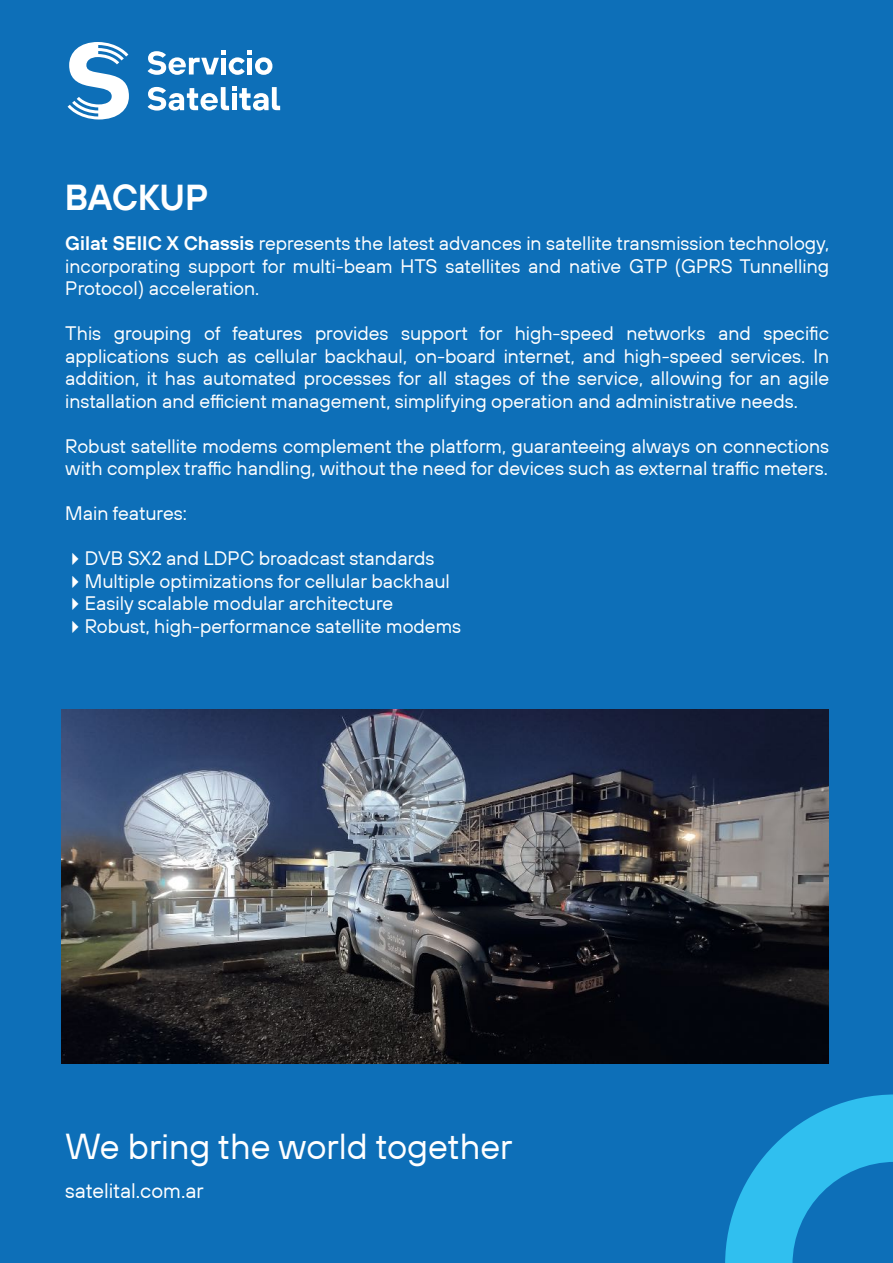
<style>
.page{position:relative;width:893px;height:1263px;background:#0d6fb8}
.page>*{position:absolute;margin:0;border:0;box-sizing:border-box;transform-origin:0 0}
.t1{font:36px "TT Hoves";color:#fff}
.t2{font:600 36px "TT Hoves";color:#fff}
.t3{font:21px "TT Hoves";color:#fff}
.t4{font:19.5px/22.5px "TT Hoves";color:#fff;text-align:justify}
.s1{font-weight:600}
</style>
<div class="page">
<svg style="left:725px;top:1094px;width:168px;height:169px"></svg>
<svg style="left:148px;top:87px;width:132px;height:24px"></svg>
<svg style="left:148px;top:51px;width:124px;height:24px"></svg>
<svg style="left:68px;top:42px;width:61px;height:78px"></svg>
<img style="left:62px;top:709px;width:766px;height:354px">
<h1 class="t2" style="left:65px;top:173px;width:145px">BACKUP</h1>
<p class="t4" style="left:65px;top:232px;width:765px"><span class="s1">Gilat SEIIC X Chassis</span> represents the latest advances in satellite transmission technology, incorporating support for multi-beam HTS satellites and native GTP (GPRS Tunnelling Protocol) acceleration.</p>
<p class="t4" style="left:65px;top:322px;width:765px">This grouping of features provides support for high-speed networks and specific applications such as cellular backhaul, on-board internet, and high-speed services. In addition, it has automated processes for all stages of the service, allowing for an agile installation and efficient management, simplifying operation and administrative needs.</p>
<p class="t4" style="left:65px;top:434px;width:765px">Robust satellite modems complement the platform, guaranteeing always on connections with complex traffic handling, without the need for devices such as external traffic meters.</p>
<p class="t4" style="left:65px;top:502px;width:123px">Main features:</p>
<p class="t4" style="left:65px;top:547px;width:371px">✔DVB SX2 and LDPC broadcast standards</p>
<p class="t4" style="left:65px;top:569px;width:386px">✔Multiple optimizations for cellular backhaul</p>
<p class="t4" style="left:65px;top:592px;width:329px">✔Easily scalable modular architecture</p>
<p class="t4" style="left:65px;top:614px;width:397px">✔Robust, high-performance satellite modems</p>
<h1 class="t1" style="left:65px;top:1124px;width:449px">We bring the world together</h1>
<p class="t3" style="left:65px;top:1177px;width:140px">satelital.com.ar</p>
</div>
